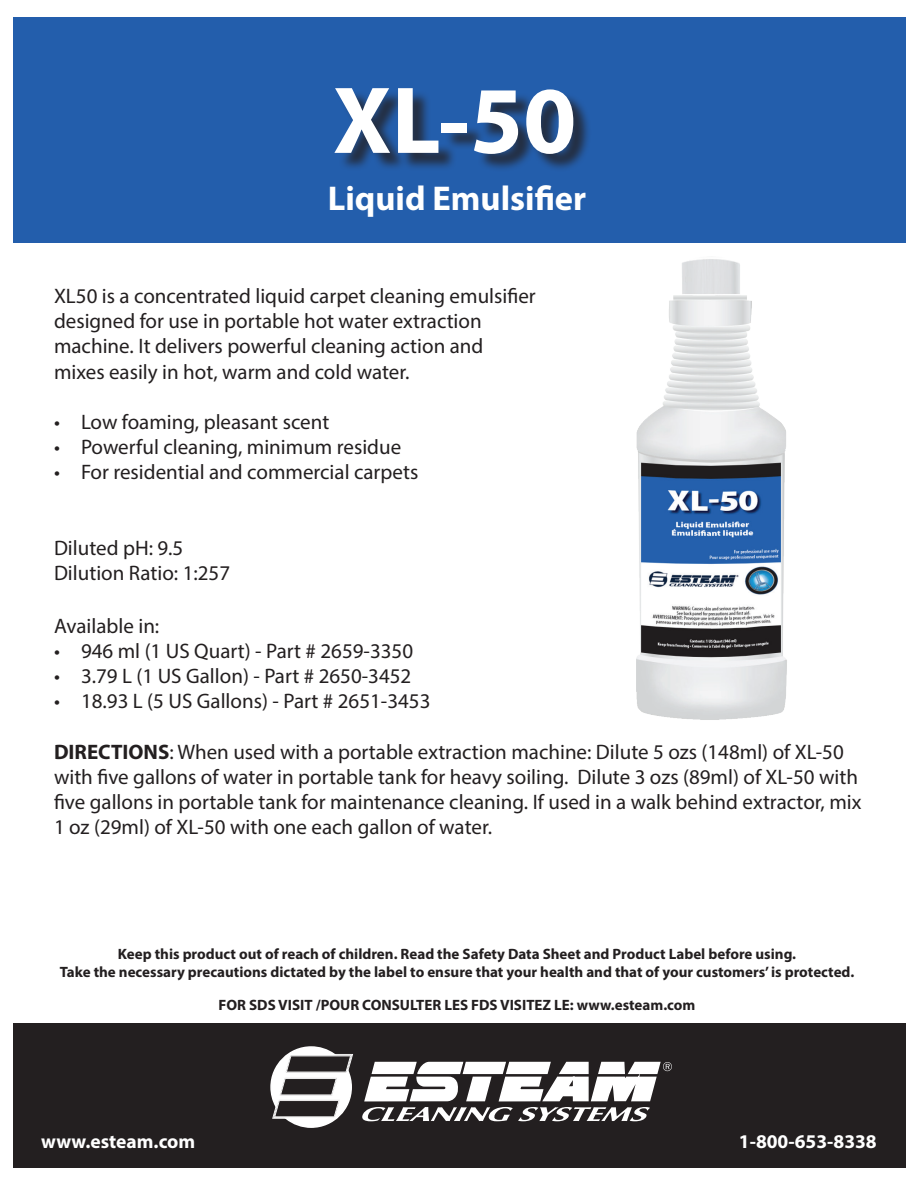
<style>
.page{position:relative;width:918px;height:1188px;background:#fff}
.page>*{position:absolute;margin:0;border:0;box-sizing:border-box;transform-origin:0 0}
.t1{font:700 96px "Myriad Pro";color:#fff}
.t2{font:700 34.5px "Myriad Pro";color:#fff}
.t3{font:21px/25.2px "Myriad Pro";color:#231f20}
.t4{font:700 19.5px "Myriad Pro";color:#fff}
.t5{font:700 15px/18px "Myriad Pro";color:#231f20;text-align:center}
.s1{font-weight:700}
</style>
<div class="page">
<div style="left:14px;top:1024px;width:892px;height:144px;background:#231f20"></div>
<div style="left:14px;top:17px;width:892px;height:226px;background:#235eac"></div>
<svg style="left:362px;top:1061px;width:310px;height:60px"></svg>
<svg style="left:270px;top:1046px;width:83px;height:82px"></svg>
<div style="left:338px;top:90px;width:254px;height:83px;background:#231f20;opacity:.75"></div>
<img style="left:636px;top:259px;width:151px;height:461px">
<h1 class="t1" style="left:333px;top:58px;width:245px">XL-50</h1>
<h2 class="t2" style="left:328px;top:176px;width:260px">Liquid Emulsifier</h2>
<p class="t3" style="left:54px;top:283px;width:483px">XL50 is a concentrated liquid carpet cleaning emulsifier designed for use in portable hot water extraction machine. It delivers powerful cleaning action and mixes easily in hot, warm and cold water.</p>
<p class="t3" style="left:54px;top:409px;width:277px">• Low foaming, pleasant scent</p>
<p class="t3" style="left:54px;top:434px;width:349px">• Powerful cleaning, minimum residue</p>
<p class="t3" style="left:54px;top:459px;width:366px">• For residential and commercial carpets</p>
<p class="t3" style="left:54px;top:535px;width:178px">Diluted pH: 9.5<br>Dilution Ratio: 1:257</p>
<p class="t3" style="left:54px;top:613px;width:107px">Available in:</p>
<p class="t3" style="left:54px;top:638px;width:361px">• 946 ml (1 US Quart) - Part # 2659-3350</p>
<p class="t3" style="left:54px;top:663px;width:359px">• 3.79 L (1 US Gallon) - Part # 2650-3452</p>
<p class="t3" style="left:54px;top:688px;width:378px">• 18.93 L (5 US Gallons) - Part # 2651-3453</p>
<p class="t3" style="left:54px;top:739px;width:809px"><span class="s1">DIRECTIONS</span>: When used with a portable extraction machine: Dilute 5 ozs (148ml) of XL-50 with five gallons of water in portable tank for heavy soiling. Dilute 3 ozs (89ml) of XL-50 with five gallons in portable tank for maintenance cleaning. If used in a walk behind extractor, mix 1 oz (29ml) of XL-50 with one each gallon of water.</p>
<p class="t5" style="left:60px;top:945px;width:796px">Keep this product out of reach of children. Read the Safety Data Sheet and Product Label before using.<br>Take the necessary precautions dictated by the label to ensure that your health and that of your customers’ is protected.</p>
<p class="t5" style="left:219px;top:996px;width:478px">FOR SDS VISIT /POUR CONSULTER LES FDS VISITEZ LE: www.esteam.com</p>
<p class="t4" style="left:41px;top:1129px;width:156px">www.esteam.com</p>
<p class="t4" style="left:739px;top:1129px;width:139px">1-800-653-8338</p>
</div>
